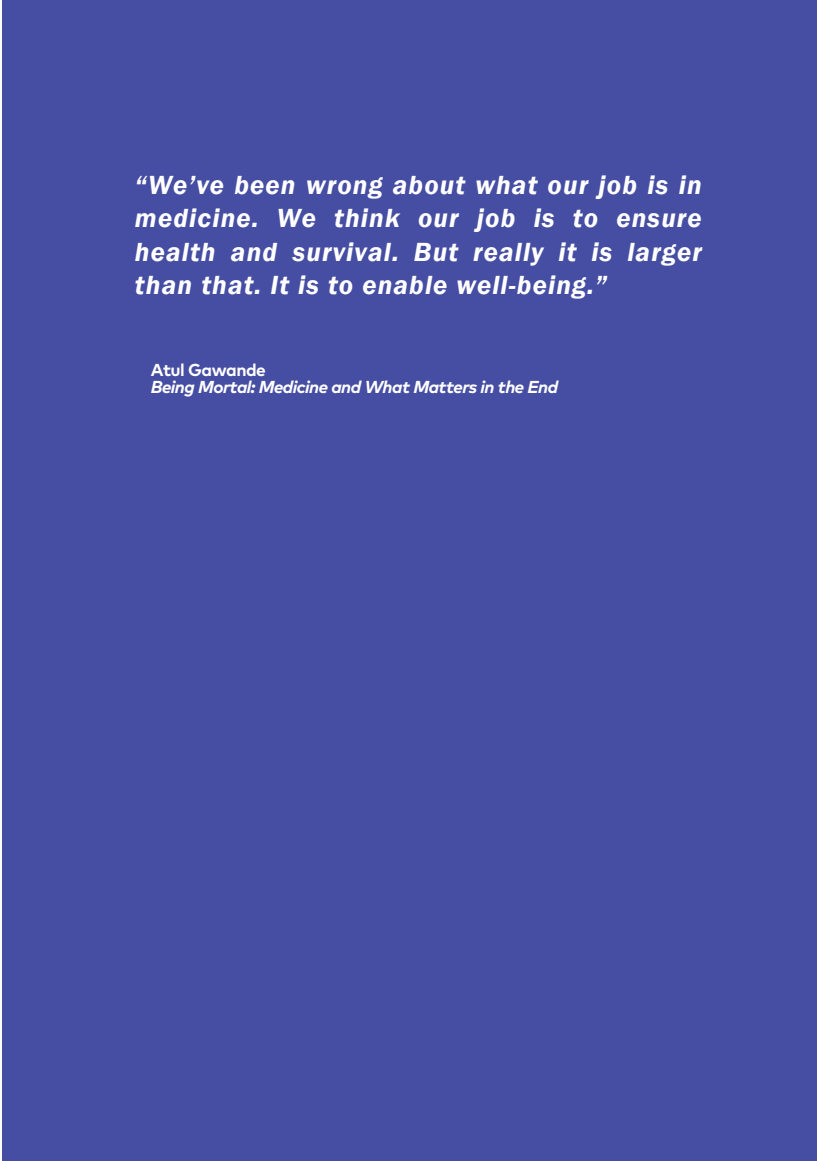
<style>
.page{position:relative;width:817px;height:1161px;background:#fff}
.page>*{position:absolute;margin:0;border:0;box-sizing:border-box;transform-origin:0 0}
.t1{font:italic 600 27px/33.5px "Franklin Gothic";letter-spacing:.04em;color:#fff;text-align:justify}
.t2{font:italic 700 17.25px "Mark OT";letter-spacing:-.03em;color:#fff}
.t3{font:700 17.25px "Mark OT";letter-spacing:-.03em;color:#fff}
</style>
<div class="page">
<div style="left:2px;top:0;width:815px;height:1161px;background:#464ea3"></div>
<p class="t1" style="left:135px;top:168px;width:568px">“We’ve been wrong about what our job is in medicine. We think our job is to ensure health and survival. But really it is larger than that. It is to enable well-being.”</p>
<p class="t3" style="left:151px;top:359px;width:117px">Atul Gawande</p>
<p class="t2" style="left:151px;top:375px;width:409px">Being Mortal: Medicine and What Matters in the End</p>
</div>
